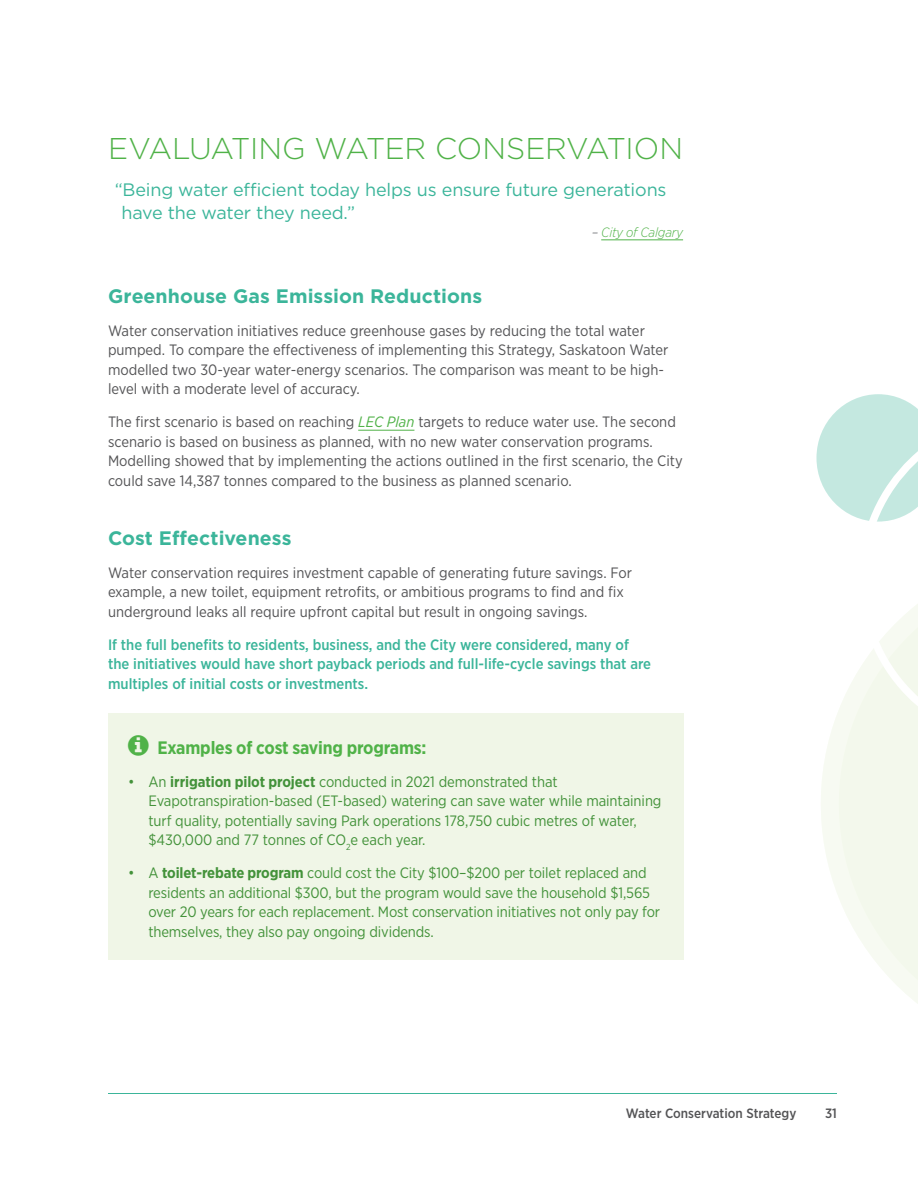
<style>
.page{position:relative;width:918px;height:1188px;background:#fff}
.page>*{position:absolute;margin:0;border:0;box-sizing:border-box;transform-origin:0 0}
.t1{font:300 30px "Gotham";letter-spacing:-.015em;color:#50b248}
.t2{font:700 19.5px "Gotham";letter-spacing:.005em;color:#3bb59a}
.quote{font:18px/23.4px "Gotham";letter-spacing:-.01em;color:#3bb59a}
.emphasis_shaded{font:700 18px "Gotham Narrow";letter-spacing:-.01em;color:#50b248}
.t3{font:15px/19.5px "Gotham Narrow";color:#545456}
.t4{font:15px/19.5px "Gotham Narrow";letter-spacing:-.01em;color:#43923a}
.emphasis_2{font:500 15px/19.5px "Gotham Narrow";color:#3bb59a}
.t5{font:500 13.5px "Gotham Narrow";color:#545456}
.emphasis{font:italic 300 13.5px "Gotham Narrow";letter-spacing:-.01em;color:#50b248}
.s1{color:#54565a}
.s2{font-style:italic;color:#50b248}
.s3{font-weight:700}
</style>
<div class="page">
<svg style="left:821px;top:749px;width:97px;height:255px"></svg>
<svg style="left:816px;top:394px;width:102px;height:355px"></svg>
<hr style="left:108px;top:1093px;width:729px;height:1px;background:#3bb59a">
<hr style="left:601px;top:240px;width:82px;height:1px;background:#50b248">
<hr style="left:358px;top:430px;width:56px;height:1px;background:#50b248">
<div style="left:108px;top:713px;width:575px;height:65px;background:#f0f6e7"></div>
<div style="left:108px;top:754px;width:575px;height:114px;background:#f0f6e7"></div>
<div style="left:108px;top:846px;width:575px;height:114px;background:#f0f6e7"></div>
<p class="t1" style="left:108px;top:129px;width:577px">EVALUATING WATER CONSERVATION</p>
<p class="quote" style="left:122px;top:177px;width:547px;text-indent:-7px">“Being water efficient today helps us ensure future generations have the water they need.”</p>
<p class="emphasis" style="left:592px;top:224px;width:93px"><span class="s1">–</span> City of Calgary</p>
<p class="t2" style="left:108px;top:283px;width:376px">Greenhouse Gas Emission Reductions</p>
<p class="t3" style="left:108px;top:320px;width:562px">Water conservation initiatives reduce greenhouse gases by reducing the total water pumped. To compare the effectiveness of implementing this Strategy, Saskatoon Water modelled two 30-year water-energy scenarios. The comparison was meant to be high&shy;level with a moderate level of accuracy.</p>
<p class="t3" style="left:108px;top:412px;width:576px">The first scenario is based on reaching <span class="s2">LEC Plan</span> targets to reduce water use. The second scenario is based on business as planned, with no new water conservation programs.<br>Modelling showed that by implementing the actions outlined in the first scenario, the City could save 14,387 tonnes compared to the business as planned scenario.</p>
<p class="t2" style="left:108px;top:525px;width:185px">Cost Effectiveness</p>
<p class="t3" style="left:108px;top:562px;width:526px">Water conservation requires investment capable of generating future savings. For example, a new toilet, equipment retrofits, or ambitious programs to find and fix underground leaks all require upfront capital but result in ongoing savings.</p>
<p class="emphasis_2" style="left:108px;top:635px;width:545px">If the full benefits to residents, business, and the City were considered, many of the initiatives would have short payback periods and full-life-cycle savings that are multiples of initial costs or investments.</p>
<p class="emphasis_shaded" style="left:157px;top:736px;width:271px">Examples of cost saving programs:</p>
<p class="t4" style="left:148px;top:771px;width:515px;text-indent:-20px">• An <span class="s3">irrigation pilot project</span> conducted in 2021 demonstrated that Evapotranspiration-based (ET-based) watering can save water while maintaining turf quality, potentially saving Park operations 178,750 cubic metres of water, $430,000 and 77 tonnes of CO<sub>2</sub>e each year.</p>
<p class="t4" style="left:148px;top:863px;width:513px;text-indent:-20px">• A <span class="s3">toilet-rebate program</span> could cost the City $100–$200 per toilet replaced and residents an additional $300, but the program would save the household $1,565 over 20 years for each replacement. Most conservation initiatives not only pay for themselves, they also pay ongoing dividends.</p>
<p class="t5" style="left:626px;top:1105px;width:172px">Water Conservation Strategy</p>
<p class="t5" style="left:825px;top:1105px;width:13px">31</p>
</div>
